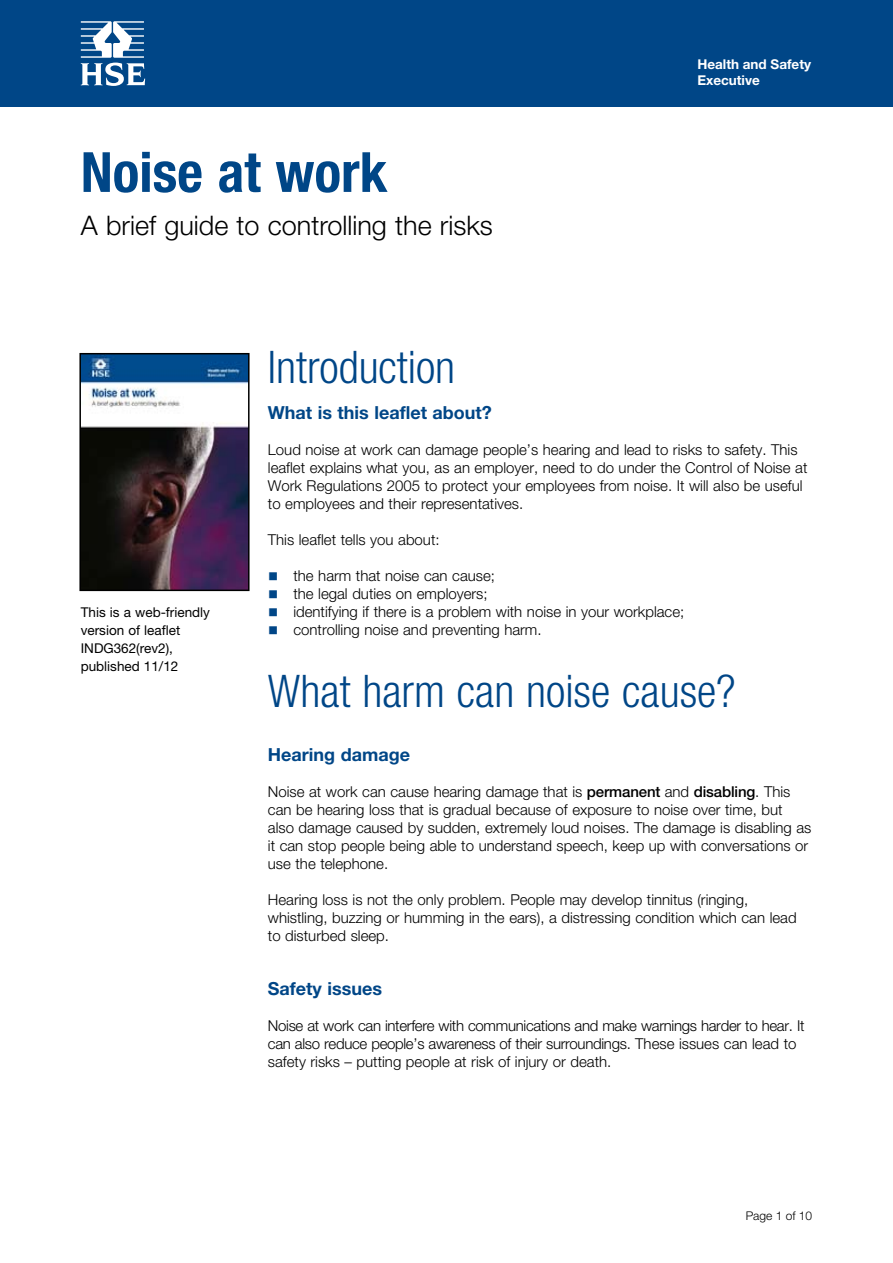
<style>
.page{position:relative;width:893px;height:1263px;background:#fff}
.page>*{position:absolute;margin:0;border:0;box-sizing:border-box;transform-origin:0 0}
.H__title_A4{font:700 condensed 55.5px "Helvetica Neue";color:#004687}
.H1__Section_head{font:300 condensed 45px "Helvetica Neue";color:#004687}
.H6__subtitle_A4{font:300 27px "Helvetica Neue";color:#000}
.H2__A_head{font:700 18px "Helvetica Neue";color:#004687}
.H3__B_head{font:300 15px/18px "Helvetica Neue";color:#000}
.P__bodytext{font:300 15px/18px "Helvetica Neue";color:#000}
.P__bodytext-2{font:300 15px/18px "Helvetica Neue";letter-spacing:-.02em;color:#000}
.Li1__bullet{font:300 15px "Helvetica Neue";color:#000}
.H6__figure_text{font:13.5px/18px "Helvetica Neue";color:#000}
.t1{font:700 13.5px/16.5px "Helvetica Neue";color:#fff}
.t2{font:300 12px "Helvetica Neue";color:#000}
.s1{font-family:"Arial Unicode MS";font-weight:400;font-size:18px;color:#004687}
.s2{font-weight:500}
</style>
<div class="page">
<div style="left:0;top:0;width:893px;height:106px;background:#004687"></div>
<svg style="left:81px;top:21px;width:64px;height:65px"></svg>
<img style="left:82px;top:356px;width:165px;height:232px">
<div style="left:79px;top:353px;width:171px;height:238px;border:2px solid #000"></div>
<p class="H__title_A4" style="left:81px;top:139px;width:308px">Noise at work</p>
<p class="H6__subtitle_A4" style="left:81px;top:209px;width:414px">A brief guide to controlling the risks</p>
<p class="t1" style="left:697px;top:55px;width:115px">Health and Safety<br>Executive</p>
<p class="H6__figure_text" style="left:81px;top:603px;width:131px">This is a web-friendly version of leaflet<br>INDG362(rev2), published 11/12</p>
<p class="H1__Section_head" style="left:268px;top:341px;width:189px">Introduction</p>
<p class="H2__A_head" style="left:268px;top:401px;width:225px">What is this leaflet about?</p>
<p class="P__bodytext" style="left:268px;top:440px;width:541px">Loud noise at work can damage people’s hearing and lead to risks to safety. This leaflet explains what you, as an employer, need to do under the Control of Noise at Work Regulations 2005 to protect your employees from noise. It will also be useful to employees and their representatives.</p>
<p class="P__bodytext" style="left:268px;top:530px;width:173px">This leaflet tells you about:</p>
<p class="Li1__bullet" style="left:268px;top:566px;width:229px"><span class="s1">■</span> the harm that noise can cause;</p>
<p class="Li1__bullet" style="left:268px;top:584px;width:221px"><span class="s1">■</span> the legal duties on employers;</p>
<p class="Li1__bullet" style="left:268px;top:602px;width:418px"><span class="s1">■</span> identifying if there is a problem with noise in your workplace;</p>
<p class="Li1__bullet" style="left:268px;top:620px;width:275px"><span class="s1">■</span> controlling noise and preventing harm.</p>
<p class="H1__Section_head" style="left:268px;top:665px;width:469px">What harm can noise cause?</p>
<p class="H2__A_head" style="left:268px;top:743px;width:144px">Hearing damage</p>
<p class="H3__B_head" style="left:268px;top:782px;width:545px">Noise at work can cause hearing damage that is <span class="s2">permanent</span> and <span class="s2">disabling</span>. This can be hearing loss that is gradual because of exposure to noise over time, but also damage caused by sudden, extremely loud noises. The damage is disabling as it can stop people being able to understand speech, keep up with conversations or use the telephone.</p>
<p class="H3__B_head" style="left:268px;top:890px;width:530px">Hearing loss is not the only problem. People may develop tinnitus (ringing, whistling, buzzing or humming in the ears), a distressing condition which can lead to disturbed sleep.</p>
<p class="H2__A_head" style="left:268px;top:977px;width:116px">Safety issues</p>
<p class="P__bodytext-2" style="left:268px;top:1016px;width:538px">Noise at work can interfere with communications and make warnings harder to hear. It can also reduce people’s awareness of their surroundings. These issues can lead to safety risks – putting people at risk of injury or death.</p>
<p class="t2" style="left:746px;top:1209px;width:68px">Page 1 of 10</p>
</div>
